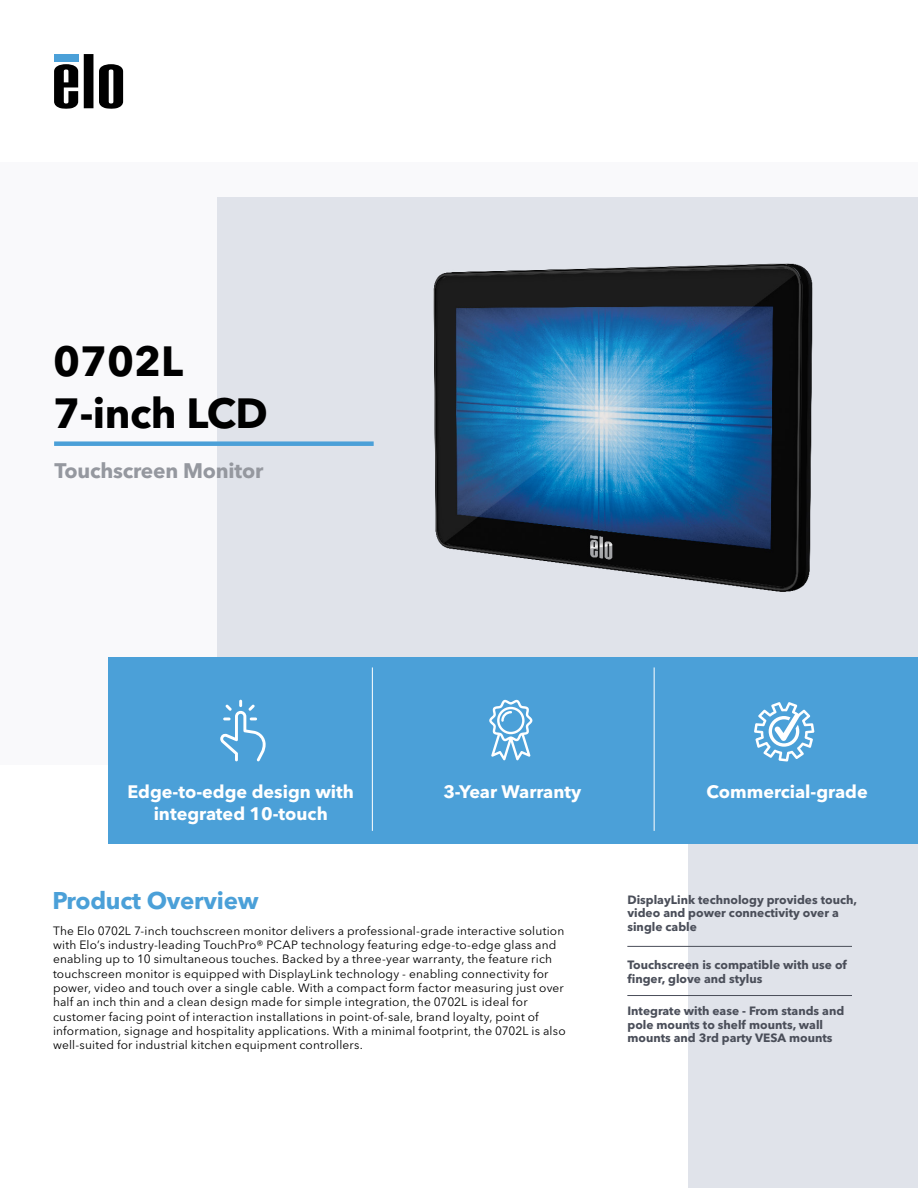
<style>
.page{position:relative;width:918px;height:1188px;background:#fff}
.page>*{position:absolute;margin:0;border:0;box-sizing:border-box;transform-origin:0 0}
.t1{font:700 41.85px/52.3px "Avenir Next LT Pro";letter-spacing:-.01em;color:#000}
.t2{font:700 24px "Avenir Next LT Pro";letter-spacing:-.01em;color:#4ba0d8}
.t3{font:700 20.85px "Avenir Next LT Pro";letter-spacing:-.01em;color:#95989f}
.t4{font:700 18px/21.5px "Avenir Next LT Pro";color:#fff;text-align:center}
.t5{font:12px/14.4px "Avenir Next LT Pro";letter-spacing:.015em;color:#000}
.t6{font:700 12px/13.5px "Avenir Next LT Pro";color:#4a4e59}
</style>
<div class="page">
<div style="left:0;top:162px;width:918px;height:603px;background:#f9f9fb"></div>
<div style="left:217px;top:197px;width:701px;height:469px;background:#e0e3ea"></div>
<svg style="left:84px;top:54px;width:9px;height:54px"></svg>
<svg style="left:54px;top:64px;width:24px;height:45px"></svg>
<svg style="left:99px;top:64px;width:24px;height:45px"></svg>
<div style="left:54px;top:54px;width:24px;height:7px;background:#4ba0d8"></div>
<div style="left:688px;top:842px;width:230px;height:346px;background:#e0e3ea"></div>
<div style="left:108px;top:657px;width:810px;height:186px;background:#4ba0d8"></div>
<svg style="left:220px;top:700px;width:46px;height:61px"></svg>
<svg style="left:754px;top:702px;width:60px;height:60px"></svg>
<div style="left:54px;top:441px;width:320px;height:5px;background:#4ba0d8"></div>
<hr style="left:372px;top:667px;width:1px;height:164px;background:#fff">
<hr style="left:654px;top:667px;width:1px;height:164px;background:#fff">
<svg style="left:489px;top:700px;width:43px;height:60px"></svg>
<hr style="left:627px;top:946px;width:225px;height:1px;background:#4a4e59">
<hr style="left:627px;top:995px;width:225px;height:1px;background:#4a4e59">
<img style="left:334px;top:263px;width:479px;height:329px">
<h1 class="t1" style="left:53px;top:335px;width:216px">0702L<br>7-inch LCD</h1>
<h3 class="t3" style="left:55px;top:458px;width:210px">Touchscreen Monitor</h3>
<h3 class="t4" style="left:127px;top:781px;width:228px">Edge-to-edge design with integrated 10-touch</h3>
<h3 class="t4" style="left:443px;top:781px;width:139px">3-Year Warranty</h3>
<h3 class="t4" style="left:707px;top:781px;width:163px">Commercial-grade</h3>
<h2 class="t2" style="left:52px;top:886px;width:208px">Product Overview</h2>
<p class="t6" style="left:627px;top:893px;width:231px">DisplayLink technology provides touch, video and power connectivity over a single cable</p>
<p class="t6" style="left:627px;top:958px;width:221px">Touchscreen is compatible with use of finger, glove and stylus</p>
<p class="t6" style="left:627px;top:1004px;width:218px">Integrate with ease - From stands and pole mounts to shelf mounts, wall mounts and 3rd party VESA mounts</p>
<p class="t5" style="left:53px;top:923px;width:514px">The Elo 0702L 7-inch touchscreen monitor delivers a professional-grade interactive solution with Elo’s industry-leading TouchPro® PCAP technology featuring edge-to-edge glass and enabling up to 10 simultaneous touches. Backed by a three-year warranty, the feature rich touchscreen monitor is equipped with DisplayLink technology - enabling connectivity for power, video and touch over a single cable. With a compact form factor measuring just over half an inch thin and a clean design made for simple integration, the 0702L is ideal for customer facing point of interaction installations in point-of-sale, brand loyalty, point of information, signage and hospitality applications. With a minimal footprint, the 0702L is also well-suited for industrial kitchen equipment controllers.</p>
</div>
